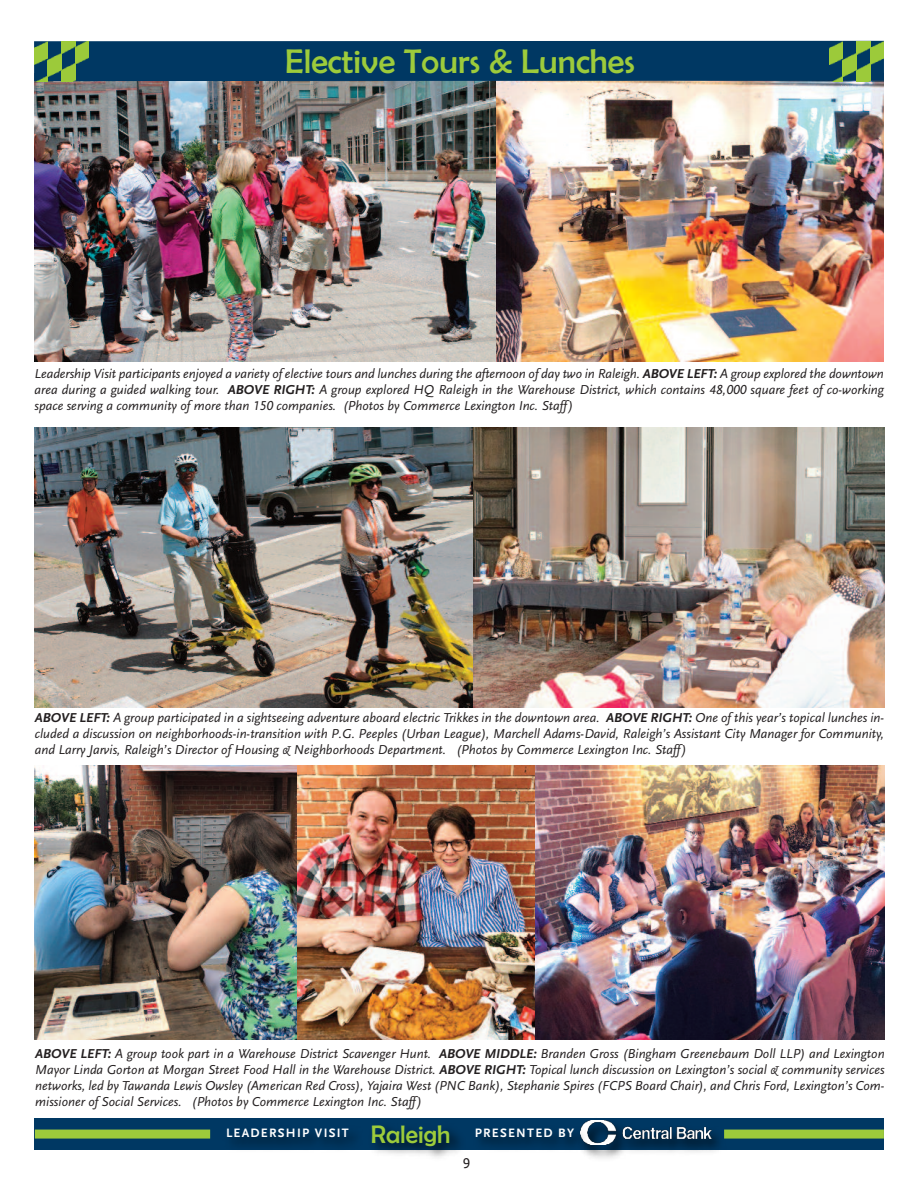
<style>
.page{position:relative;width:918px;height:1188px;background:#fff}
.page>*{position:absolute;margin:0;border:0;box-sizing:border-box;transform-origin:0 0}
.t1{font:34.5px "Berlin Sans FB";color:#9dcb3b}
.t2{font:25.5px "Berlin Sans FB";color:#9dcb3b}
.t3{font:15px "Scala Sans LF";color:#231f20}
.t4{font:italic 13.5px/15.8px "Scala Sans LF";color:#231f20;text-align:justify}
.t5{font:700 12.75px "Scala Sans LF";letter-spacing:.1em;color:#fff}
.s1{font-weight:700}
.s2{font-family:"Berlin Sans FB";font-weight:400;font-size:25.5px;color:#9dcb3b}
</style>
<div class="page">
<img style="left:296px;top:766px;width:239px;height:274px">
<img style="left:473px;top:428px;width:411px;height:280px">
<img style="left:535px;top:766px;width:349px;height:274px">
<img style="left:496px;top:81px;width:388px;height:280px">
<img style="left:34px;top:81px;width:462px;height:280px">
<div style="left:35px;top:1119px;width:849px;height:31px;background:#003863"></div>
<img style="left:604px;top:1118px;width:131px;height:40px">
<img style="left:604px;top:1121px;width:107px;height:24px">
<img style="left:211px;top:1118px;width:140px;height:28px">
<img style="left:483px;top:1118px;width:121px;height:40px">
<img style="left:351px;top:1118px;width:132px;height:40px">
<div style="left:35px;top:1130px;width:175px;height:9px;background:#9dcb3b"></div>
<div style="left:724px;top:1130px;width:160px;height:9px;background:#9dcb3b"></div>
<div style="left:34px;top:41px;width:850px;height:40px;background:#003863"></div>
<img style="left:75px;top:42px;width:14px;height:22px">
<img style="left:61px;top:64px;width:14px;height:18px">
<img style="left:34px;top:76px;width:14px;height:6px">
<img style="left:48px;top:53px;width:13px;height:23px">
<img style="left:61px;top:42px;width:14px;height:11px">
<img style="left:34px;top:42px;width:14px;height:23px">
<img style="left:870px;top:42px;width:14px;height:23px">
<img style="left:857px;top:64px;width:13px;height:17px">
<img style="left:829px;top:76px;width:14px;height:5px">
<img style="left:843px;top:53px;width:14px;height:23px">
<img style="left:829px;top:42px;width:14px;height:23px">
<svg style="left:857px;top:42px;width:13px;height:12px"></svg>
<img style="left:34px;top:428px;width:439px;height:280px">
<img style="left:35px;top:766px;width:261px;height:274px">
<h1 class="t1" style="left:285px;top:41px;width:351px">Elective Tours &amp; Lunches</h1>
<p class="t4" style="left:35px;top:366px;width:851px">Leadership Visit participants enjoyed a variety of elective tours and lunches during the afternoon of day two in Raleigh. <span class="s1">ABOVE LEFT:</span> A group explored the downtown area during a guided walking tour. <span class="s1">ABOVE RIGHT:</span> A group explored HQ Raleigh in the Warehouse District, which contains 48,000 square feet of co-working space serving a community of more than 150 companies. (Photos by Commerce Lexington Inc. Staff)</p>
<p class="t4" style="left:35px;top:710px;width:851px"><span class="s1">ABOVE LEFT:</span> A group participated in a sightseeing adventure aboard electric Trikkes in the downtown area. <span class="s1">ABOVE RIGHT:</span> One of this year’s topical lunches in&shy;cluded a discussion on neighborhoods-in-transition with P.G. Peeples (Urban League), Marchell Adams-David, Raleigh’s Assistant City Manager for Community, and Larry Jarvis, Raleigh’s Director of Housing &amp; Neighborhoods Department. (Photos by Commerce Lexington Inc. Staff)</p>
<p class="t4" style="left:35px;top:1047px;width:851px"><span class="s1">ABOVE LEFT:</span> A group took part in a Warehouse District Scavenger Hunt. <span class="s1">ABOVE MIDDLE:</span> Branden Gross (Bingham Greenebaum Doll LLP) and Lexington Mayor Linda Gorton at Morgan Street Food Hall in the Warehouse District. <span class="s1">ABOVE RIGHT:</span> Topical lunch discussion on Lexington’s social &amp; community services networks, led by Tawanda Lewis Owsley (American Red Cross), Yajaira West (PNC Bank), Stephanie Spires (FCPS Board Chair), and Chris Ford, Lexington’s Com&shy;missioner of Social Services. (Photos by Commerce Lexington Inc. Staff)</p>
<h2 class="t2" style="left:400px;top:1119px;width:52px">leigh</h2>
<p class="t5" style="left:226px;top:1127px;width:176px">LEADERSHIP VISIT <span class="s2">Ra</span></p>
<p class="t5" style="left:475px;top:1127px;width:101px">PRESENTED BY</p>
<p class="t3" style="left:463px;top:1155px;width:9px">9</p>
</div>
